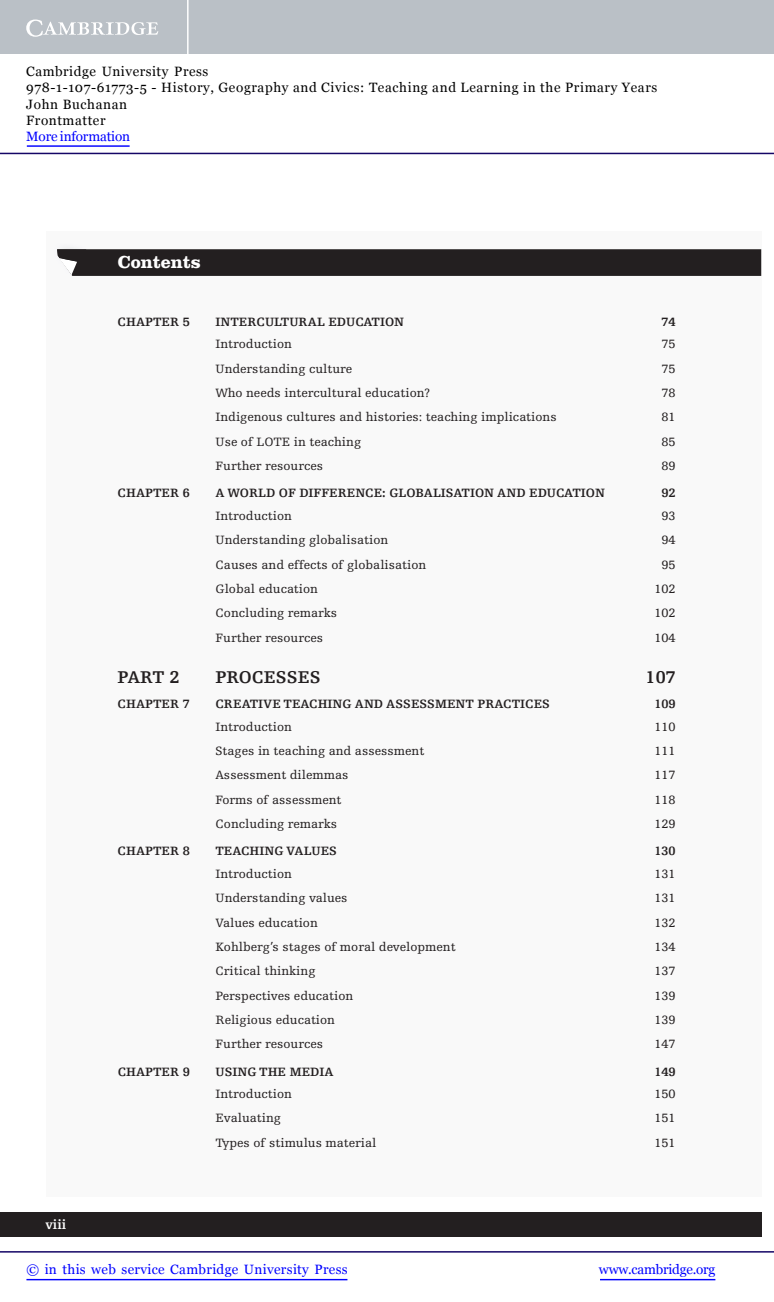
<style>
.page{position:relative;width:774px;height:1302px;background:#fff}
.page>*{position:absolute;margin:0;border:0;box-sizing:border-box;transform-origin:0 0}
.t1{font:700 18px "Egyptienne FLT Std";color:#231f20}
.t2{font:700 18px "Clarendon LT Std";color:#fff}
.t3{font:13.5px/16.2px "Georgia";letter-spacing:.045em;color:#000}
.t4{font:13.5px "Georgia";letter-spacing:.025em;color:#00f}
.t5{font:13.5px "Georgia";letter-spacing:-.015em;color:#00f}
.t6{font:13.5px "Georgia";letter-spacing:-.01em;color:#00f}
.t7{font:700 13.5px "Egyptienne FLT Std";color:#fff}
.t8{font:12.75px "Egyptienne FLT Std";color:#231f20}
.t9{font:700 12.75px "Egyptienne FLT Std";color:#231f20}
</style>
<div class="page">
<div style="left:0;top:1212px;width:761px;height:24px;background:#231f20"></div>
<div style="left:46px;top:231px;width:715px;height:966px;background:#f9f9f9"></div>
<svg style="left:57px;top:249px;width:704px;height:27px;background:#292526"></svg>
<div style="left:0;top:0;width:774px;height:54px;background:#bac0c6"></div>
<svg style="left:26px;top:20px;width:132px;height:17px"></svg>
<hr style="left:187px;top:0;width:2px;height:54px;background:#fff">
<hr style="left:0;top:153px;width:774px;height:1px;background:#150666">
<hr style="left:27px;top:145px;width:103px;height:2px;background:#00f">
<hr style="left:600px;top:1279px;width:115px;height:1px;background:#00f">
<hr style="left:0;top:1251px;width:774px;height:1px;background:#150666">
<hr style="left:26px;top:1279px;width:321px;height:1px;background:#00f">
<p class="t3" style="left:26px;top:63px;width:633px">Cambridge University Press<br>978-1-107-61773-5 - History, Geography and Civics: Teaching and Learning in the Primary Years John Buchanan<br>Frontmatter</p>
<p class="t6" style="left:26px;top:129px;width:105px">More information</p>
<h1 class="t2" style="left:118px;top:255px;width:85px">Contents</h1>
<p class="t7" style="left:45px;top:1219px;width:23px">viii</p>
<p class="t9" style="left:118px;top:317px;width:74px">CHAPTER 5</p>
<p class="t9" style="left:215px;top:317px;width:190px">INTERCULTURAL EDUCATION</p>
<p class="t9" style="left:661px;top:317px;width:16px">74</p>
<p class="t8" style="left:215px;top:339px;width:78px">Introduction</p>
<p class="t8" style="left:661px;top:339px;width:16px">75</p>
<p class="t8" style="left:215px;top:363px;width:138px">Understanding culture</p>
<p class="t8" style="left:661px;top:363px;width:16px">75</p>
<p class="t8" style="left:215px;top:388px;width:216px">Who needs intercultural education?</p>
<p class="t8" style="left:661px;top:388px;width:16px">78</p>
<p class="t8" style="left:215px;top:412px;width:343px">Indigenous cultures and histories: teaching implications</p>
<p class="t8" style="left:661px;top:412px;width:16px">81</p>
<p class="t8" style="left:215px;top:436px;width:147px">Use of LOTE in teaching</p>
<p class="t8" style="left:661px;top:436px;width:16px">85</p>
<p class="t8" style="left:215px;top:461px;width:109px">Further resources</p>
<p class="t8" style="left:661px;top:461px;width:16px">89</p>
<p class="t9" style="left:118px;top:488px;width:74px">CHAPTER 6</p>
<p class="t9" style="left:215px;top:488px;width:391px">A WORLD OF DIFFERENCE: GLOBALISATION AND EDUCATION</p>
<p class="t9" style="left:661px;top:488px;width:16px">92</p>
<p class="t8" style="left:215px;top:510px;width:78px">Introduction</p>
<p class="t8" style="left:661px;top:510px;width:16px">93</p>
<p class="t8" style="left:215px;top:535px;width:174px">Understanding globalisation</p>
<p class="t8" style="left:661px;top:535px;width:16px">94</p>
<p class="t8" style="left:215px;top:559px;width:212px">Causes and effects of globalisation</p>
<p class="t8" style="left:661px;top:559px;width:16px">95</p>
<p class="t8" style="left:215px;top:584px;width:104px">Global education</p>
<p class="t8" style="left:654px;top:584px;width:23px">102</p>
<p class="t8" style="left:215px;top:608px;width:123px">Concluding remarks</p>
<p class="t8" style="left:654px;top:608px;width:23px">102</p>
<p class="t8" style="left:215px;top:632px;width:109px">Further resources</p>
<p class="t8" style="left:654px;top:632px;width:23px">104</p>
<h1 class="t1" style="left:118px;top:670px;width:63px">PART 2</h1>
<h1 class="t1" style="left:215px;top:670px;width:107px">PROCESSES</h1>
<h1 class="t1" style="left:646px;top:670px;width:32px">107</h1>
<p class="t9" style="left:118px;top:699px;width:74px">CHAPTER 7</p>
<p class="t9" style="left:215px;top:699px;width:336px">CREATIVE TEACHING AND ASSESSMENT PRACTICES</p>
<p class="t9" style="left:654px;top:699px;width:23px">109</p>
<p class="t8" style="left:215px;top:721px;width:78px">Introduction</p>
<p class="t8" style="left:654px;top:721px;width:23px">110</p>
<p class="t8" style="left:215px;top:746px;width:210px">Stages in teaching and assessment</p>
<p class="t8" style="left:654px;top:746px;width:23px">111</p>
<p class="t8" style="left:215px;top:770px;width:135px">Assessment dilemmas</p>
<p class="t8" style="left:654px;top:770px;width:23px">117</p>
<p class="t8" style="left:215px;top:794px;width:128px">Forms of assessment</p>
<p class="t8" style="left:654px;top:794px;width:23px">118</p>
<p class="t8" style="left:215px;top:819px;width:123px">Concluding remarks</p>
<p class="t8" style="left:654px;top:819px;width:23px">129</p>
<p class="t9" style="left:118px;top:846px;width:74px">CHAPTER 8</p>
<p class="t9" style="left:215px;top:846px;width:123px">TEACHING VALUES</p>
<p class="t9" style="left:654px;top:846px;width:23px">130</p>
<p class="t8" style="left:215px;top:868px;width:78px">Introduction</p>
<p class="t8" style="left:654px;top:868px;width:23px">131</p>
<p class="t8" style="left:215px;top:893px;width:134px">Understanding values</p>
<p class="t8" style="left:654px;top:893px;width:23px">131</p>
<p class="t8" style="left:215px;top:917px;width:104px">Values education</p>
<p class="t8" style="left:654px;top:917px;width:23px">132</p>
<p class="t8" style="left:215px;top:941px;width:242px">Kohlberg’s stages of moral development</p>
<p class="t8" style="left:654px;top:941px;width:23px">134</p>
<p class="t8" style="left:215px;top:966px;width:101px">Critical thinking</p>
<p class="t8" style="left:654px;top:966px;width:23px">137</p>
<p class="t8" style="left:215px;top:990px;width:139px">Perspectives education</p>
<p class="t8" style="left:654px;top:990px;width:23px">139</p>
<p class="t8" style="left:215px;top:1015px;width:121px">Religious education</p>
<p class="t8" style="left:654px;top:1015px;width:23px">139</p>
<p class="t8" style="left:215px;top:1039px;width:109px">Further resources</p>
<p class="t8" style="left:654px;top:1039px;width:23px">147</p>
<p class="t9" style="left:118px;top:1066px;width:74px">CHAPTER 9</p>
<p class="t9" style="left:215px;top:1066px;width:120px">USING THE MEDIA</p>
<p class="t9" style="left:654px;top:1066px;width:23px">149</p>
<p class="t8" style="left:215px;top:1089px;width:78px">Introduction</p>
<p class="t8" style="left:654px;top:1089px;width:23px">150</p>
<p class="t8" style="left:215px;top:1113px;width:67px">Evaluating</p>
<p class="t8" style="left:654px;top:1113px;width:23px">151</p>
<p class="t8" style="left:215px;top:1137px;width:163px">Types of stimulus material</p>
<p class="t8" style="left:654px;top:1137px;width:23px">151</p>
<p class="t4" style="left:26px;top:1261px;width:323px">© in this web service Cambridge University Press</p>
<p class="t5" style="left:599px;top:1261px;width:118px">www.cambridge.org</p>
</div>
